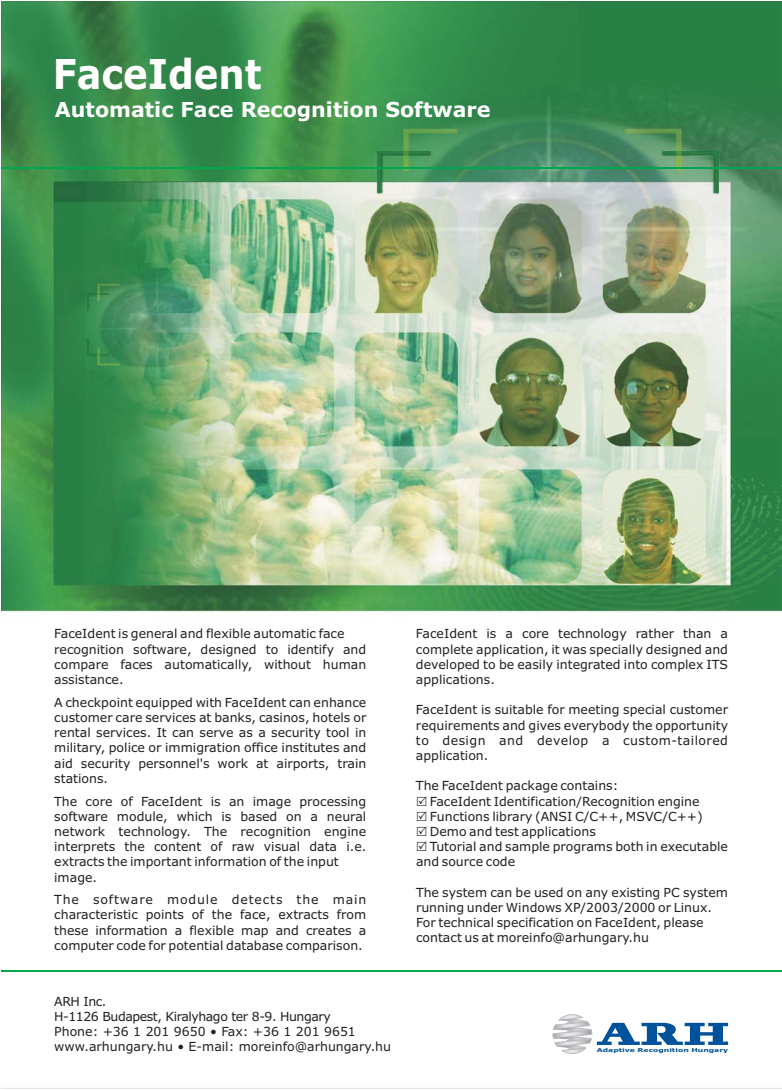
<style>
.page{position:relative;width:782px;height:1090px;background:#fff}
.page>*{position:absolute;margin:0;border:0;box-sizing:border-box;transform-origin:0 0}
.t1{font:700 41.25px "Verdana";color:#fff;scale:.9 1}
.t2{font:700 20.62px "Verdana";color:#fff}
.t3{font:12.5px/15.2px "Verdana";color:#231f20}
.t4{font:700 5.38px "Verdana";color:#00539b;scale:1.42 1}
</style>
<div class="page">
<img style="left:1px;top:1px;width:780px;height:1088px">
<hr style="left:1px;top:167px;width:780px;height:2px;background:#00a650">
<svg style="left:552px;top:1014px;width:175px;height:40px"></svg>
<hr style="left:1px;top:970px;width:780px;height:2px;background:#00a650">
<svg style="left:417px;top:796px;width:9px;height:40px"></svg>
<svg style="left:417px;top:842px;width:9px;height:9px"></svg>
<h1 class="t1" style="left:53px;top:58px;width:234px">FaceIdent</h1>
<h2 class="t2" style="left:55px;top:102px;width:437px">Automatic Face Recognition Software</h2>
<p class="t3" style="left:54px;top:627px;width:313px">FaceIdent is general and flexible automatic face recognition software, designed to identify and compare faces automatically, without human assistance.</p>
<p class="t3" style="left:54px;top:696px;width:313px;text-align:justify">A checkpoint equipped with FaceIdent can enhance customer care services at banks, casinos, hotels or rental services. It can serve as a security tool in military, police or immigration office institutes and aid security personnel's work at airports, train stations.</p>
<p class="t3" style="left:54px;top:794px;width:313px">The core of FaceIdent is an image processing software module, which is based on a neural network technology. The recognition engine interprets the content of raw visual data i.e. extracts the important information of the input image.</p>
<p class="t3" style="left:54px;top:893px;width:313px;text-align:justify">The software module detects the main characteristic points of the face, extracts from these information a flexible map and creates a computer code for potential database comparison.</p>
<p class="t3" style="left:54px;top:995px;width:338px">ARH Inc.<br>H-1126 Budapest, Kiralyhago ter 8-9. Hungary<br>Phone: +36 1 201 9650 Fax: +36 1 201 9651 www.arhungary.hu E-mail: moreinfo@arhungary.hu</p>
<p class="t3" style="left:210px;top:1025px;width:8px">•</p>
<p class="t3" style="left:177px;top:1040px;width:8px">•</p>
<p class="t3" style="left:416px;top:627px;width:313px;text-align:justify">FaceIdent is a core technology rather than a complete application, it was specially designed and developed to be easily integrated into complex ITS applications.</p>
<p class="t3" style="left:416px;top:703px;width:313px;text-align:justify">FaceIdent is suitable for meeting special customer requirements and gives everybody the opportunity to design and develop a custom-tailored application.</p>
<p class="t3" style="left:416px;top:779px;width:204px">The FaceIdent package contains:</p>
<p class="t3" style="left:429px;top:794px;width:271px">FaceIdent Identification/Recognition engine</p>
<p class="t3" style="left:429px;top:810px;width:274px">Functions library (ANSI C/C++, MSVC/C++)</p>
<p class="t3" style="left:429px;top:825px;width:168px">Demo and test applications</p>
<p class="t3" style="left:429px;top:840px;width:299px">Tutorial and sample programs both in executable</p>
<p class="t3" style="left:416px;top:855px;width:101px">and source code</p>
<p class="t3" style="left:416px;top:886px;width:313px">The system can be used on any existing PC system running under Windows XP/2003/2000 or Linux.<br>For technical specification on FaceIdent, please contact s</p>
<p class="t3" style="left:464px;top:931px;width:186px">u at moreinfo@arhungary.hu</p>
<p class="t4" style="left:596px;top:1048px;width:94px">Adaptive Recognition Hungary</p>
</div>
